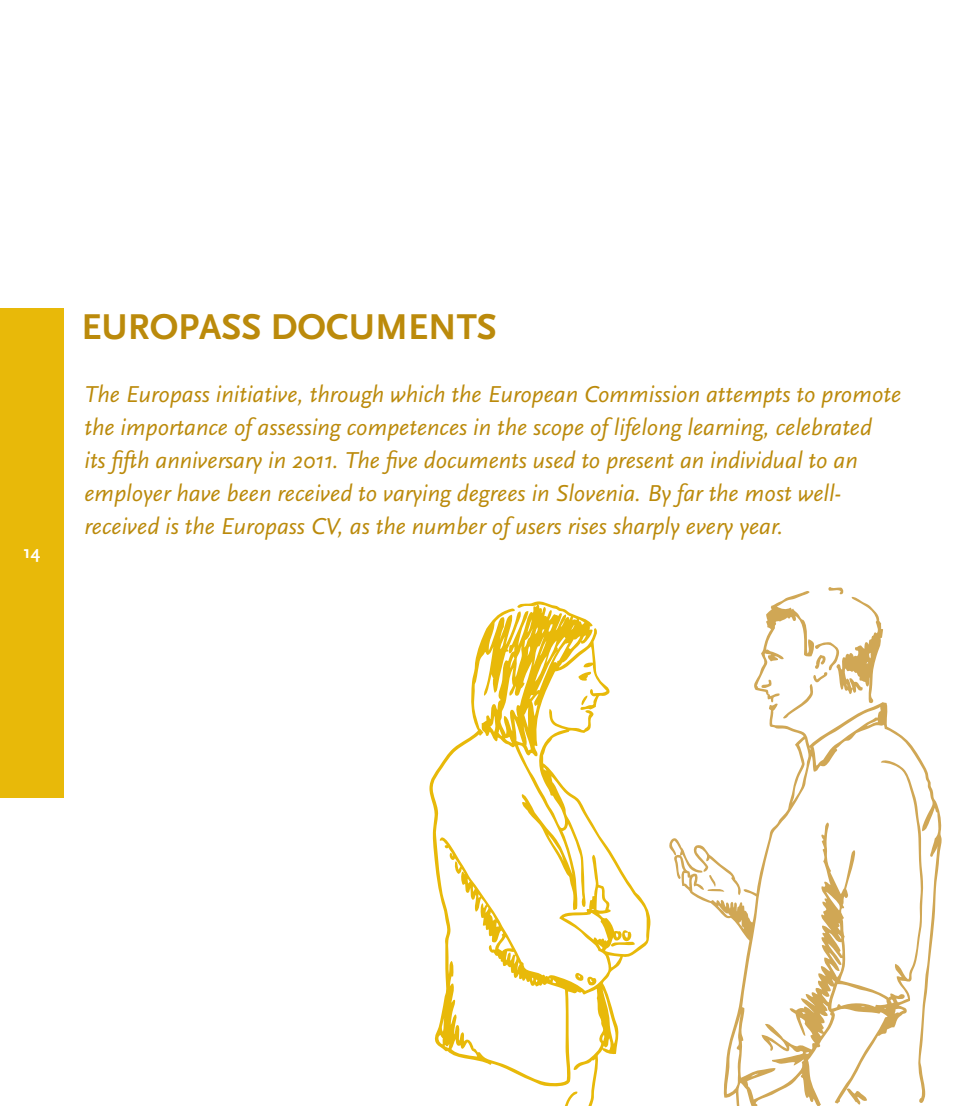
<style>
.page{position:relative;width:978px;height:1106px;background:#fff}
.page>*{position:absolute;margin:0;border:0;box-sizing:border-box;transform-origin:0 0}
.t1{font:700 37.5px "Scala Sans Pro";color:#bb8a0b}
.t2{font:italic 24px/33px "Scala Sans Pro";color:#bb8a0b}
.t3{font:700 18px "Scala Sans Pro";color:#fff}
</style>
<div class="page">
<div style="left:0;top:308px;width:64px;height:489px;background:#e8b909"></div>
<svg style="left:669px;top:587px;width:273px;height:519px"></svg>
<svg style="left:429px;top:601px;width:222px;height:505px"></svg>
<p class="t3" style="left:24px;top:541px;width:18px">14</p>
<h1 class="t1" style="left:81px;top:305px;width:417px">EUROPASS DOCUMENTS</h1>
<p class="t2" style="left:84px;top:377px;width:818px">The Europass initiative, through which the European Commission attempts to promote the importance of assessing competences in the scope of lifelong learning, celebrated<br>its fifth anniversary in 2011. The five documents used to present an individual to an employer have been received to varying degrees in Slovenia. By far the most well&shy;received is the Europass CV, as the number of users rises sharply every year.</p>
</div>
